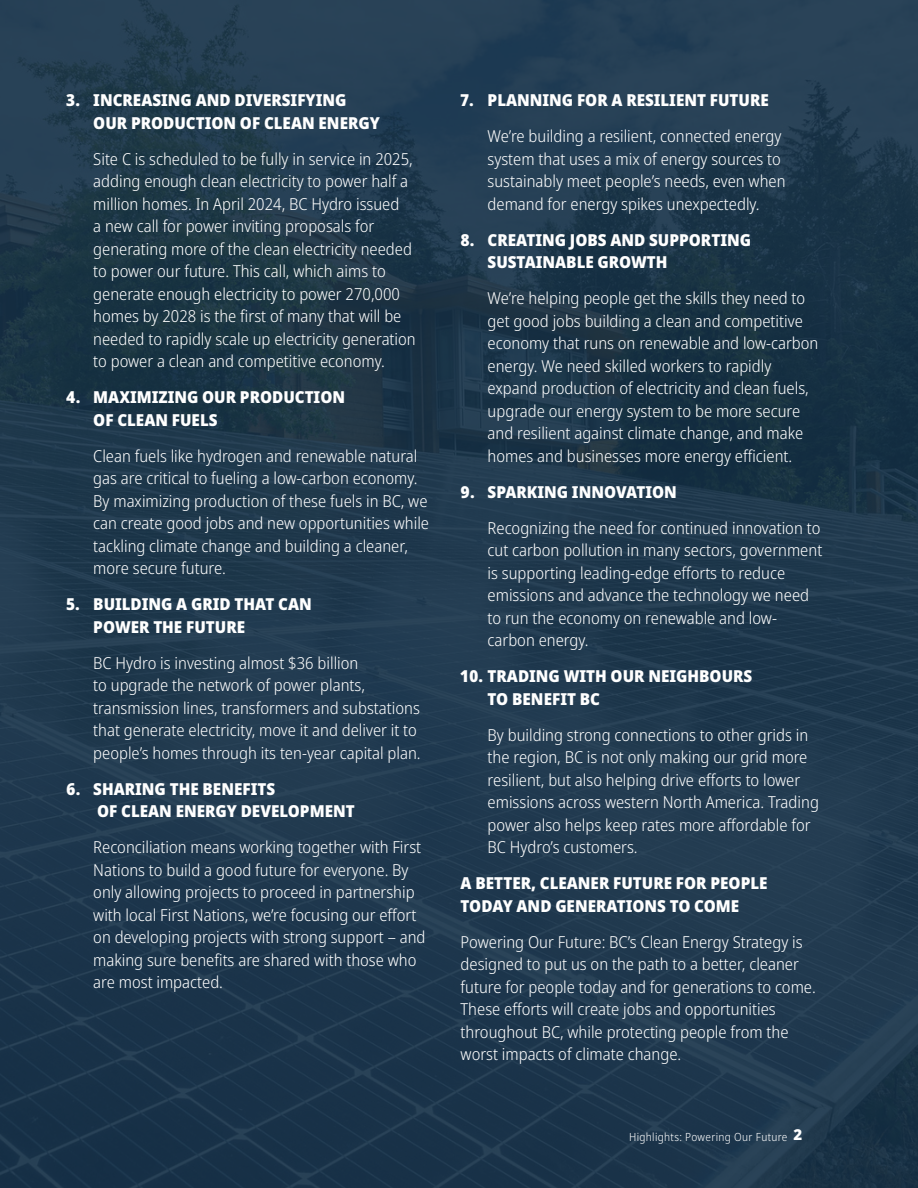
<style>
.page{position:relative;width:918px;height:1188px;background:#1f384d}
.page>*{position:absolute;margin:0;border:0;box-sizing:border-box;transform-origin:0 0}
.Body{font:300 semi-condensed 16.5px/22.5px "Noto Sans";color:#fff}
.t1{font:900 semi-condensed 16.5px/22.5px "Noto Sans";color:#fff}
.t2{font:300 semi-condensed 11.25px "Noto Sans";letter-spacing:.03em;color:#fff}
.s1{font-weight:900;font-stretch:normal;font-size:15px}
</style>
<div class="page">
<p class="t1" style="left:93px;top:89px;width:288px;text-indent:-27px">3. INCREASING AND DIVERSIFYING<br>OUR PRODUCTION OF CLEAN ENERGY</p>
<p class="Body" style="left:93px;top:148px;width:324px">Site C is scheduled to be fully in service in 2025, adding enough clean electricity to power half a million homes. In April 2024, BC Hydro issued<br>a new call for power inviting proposals for generating more of the clean electricity needed to power our future. This call, which aims to generate enough electricity to power 270,000 homes by 2028 is the first of many that will be needed to rapidly scale up electricity generation to power a clean and competitive economy.</p>
<p class="t1" style="left:93px;top:386px;width:253px;text-indent:-27px">4. MAXIMIZING OUR PRODUCTION<br>OF CLEAN FUELS</p>
<p class="Body" style="left:93px;top:445px;width:337px">Clean fuels like hydrogen and renewable natural gas are critical to fueling a low-carbon economy.<br>By maximizing production of these fuels in BC, we can create good jobs and new opportunities while tackling climate change and building a cleaner, more secure future.</p>
<p class="t1" style="left:93px;top:593px;width:220px;text-indent:-27px">5. BUILDING A GRID THAT CAN<br>POWER THE FUTURE</p>
<p class="Body" style="left:93px;top:652px;width:329px">BC Hydro is investing almost $36 billion<br>to upgrade the network of power plants, transmission lines, transformers and substations that generate electricity, move it and deliver it to people’s homes through its ten-year capital plan.</p>
<p class="t1" style="left:97px;top:777px;width:259px;text-indent:-31px">6. SHARING THE BENEFITS<br>OF CLEAN ENERGY DEVELOPMENT</p>
<p class="Body" style="left:93px;top:836px;width:334px">Reconciliation means working together with First Nations to build a good future for everyone. By only allowing projects to proceed in partnership with local First Nations, we’re focusing our effort on developing projects with strong support – and making sure benefits are shared with those who are most impacted.</p>
<p class="t1" style="left:461px;top:89px;width:310px">7. PLANNING FOR A RESILIENT FUTURE</p>
<p class="Body" style="left:488px;top:125px;width:299px">We’re building a resilient, connected energy system that uses a mix of energy sources to sustainably meet people’s needs, even when demand for energy spikes unexpectedly.</p>
<p class="t1" style="left:488px;top:228px;width:265px;text-indent:-27px">8. CREATING JOBS AND SUPPORTING<br>SUSTAINABLE GROWTH</p>
<p class="Body" style="left:488px;top:287px;width:332px">We’re helping people get the skills they need to get good jobs building a clean and competitive economy that runs on renewable and low-carbon energy. We need skilled workers to rapidly expand production of electricity and clean fuels, upgrade our energy system to be more secure and resilient against climate change, and make homes and businesses more energy efficient.</p>
<p class="t1" style="left:461px;top:480px;width:218px">9. SPARKING INNOVATION</p>
<p class="Body" style="left:488px;top:517px;width:336px">Recognizing the need for continued innovation to cut carbon pollution in many sectors, government is supporting leading-edge efforts to reduce emissions and advance the technology we need to run the economy on renewable and low&shy;carbon energy.</p>
<p class="t1" style="left:488px;top:665px;width:266px;text-indent:-27px">10. TRADING WITH OUR NEIGHBOURS<br>TO BENEFIT BC</p>
<p class="Body" style="left:488px;top:724px;width:333px">By building strong connections to other grids in the region, BC is not only making our grid more resilient, but also helping drive efforts to lower emissions across western North America. Trading power also helps keep rates more affordable for BC Hydro’s customers.</p>
<h3 class="t1" style="left:461px;top:872px;width:308px">A BETTER, CLEANER FUTURE FOR PEOPLE<br>TODAY AND GENERATIONS TO COME</h3>
<p class="Body" style="left:461px;top:931px;width:357px">Powering Our Future: BC’s Clean Energy Strategy is designed to put us on the path to a better, cleaner future for people today and for generations to come.<br>These efforts will create jobs and opportunities throughout BC, while protecting people from the worst impacts of climate change.</p>
<p class="t2" style="left:629px;top:1129px;width:175px">Highlights: Powering Our Future <span class="s1">2</span></p>
</div>
